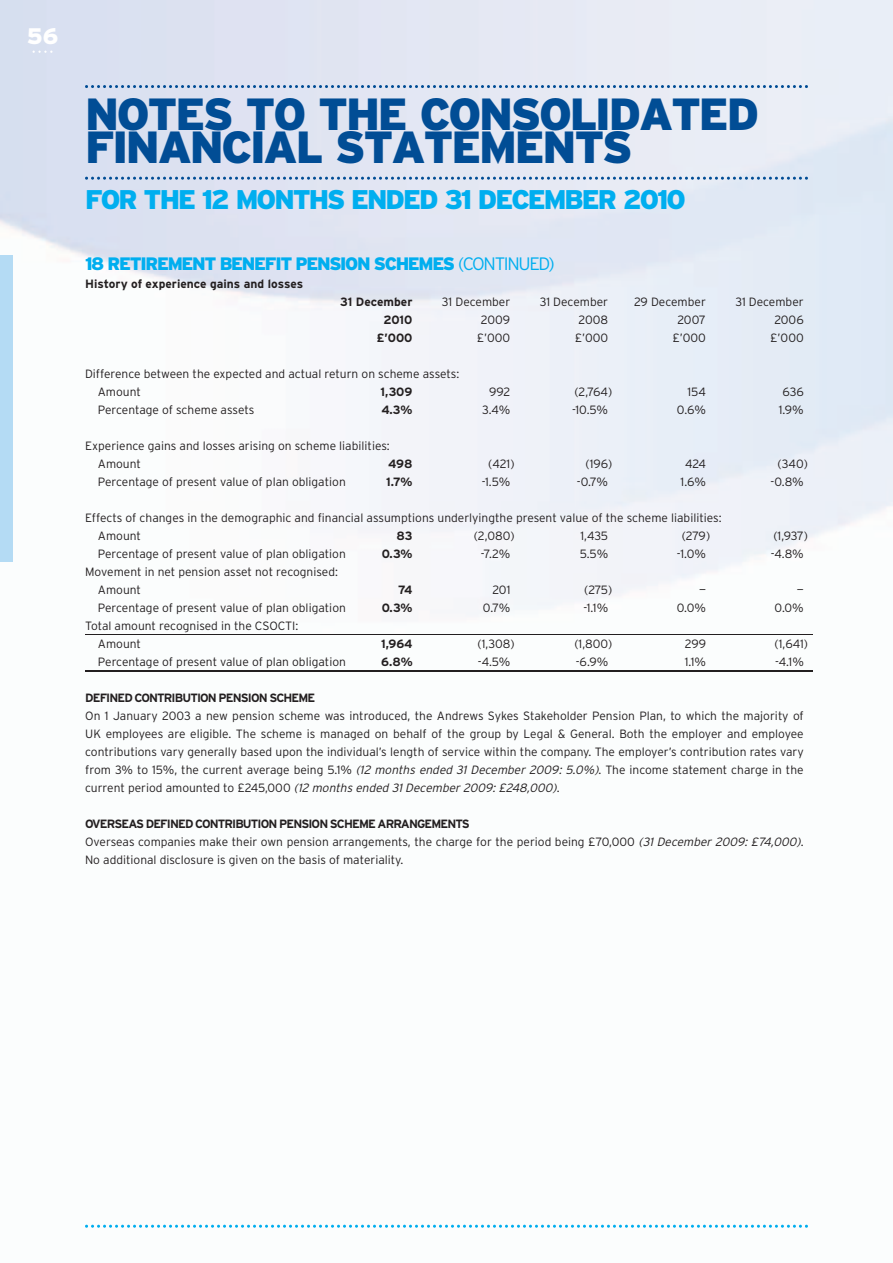
<style>
.page{position:relative;width:893px;height:1263px;background:#fff}
.page>*{position:absolute;margin:0;border:0;box-sizing:border-box;transform-origin:0 0}
.t1{font:900 45px/33px "Interstate";letter-spacing:-.05em;color:#014d95}
.t2{font:900 27px "Interstate";letter-spacing:-.075em;color:#00aeef}
.t3{font:900 22.5px "Interstate";color:#fff}
.t4{font:900 18px "Interstate";letter-spacing:-.075em;color:#00aeef}
.t5{font:300 12px/18px "Interstate";color:#231f20}
.t6{font:700 12px "Interstate";letter-spacing:-.01em;color:#231f20}
.t7{font:700 12px "Interstate";letter-spacing:-.075em;color:#231f20}
.s1{font-weight:300}
.s2{font-style:italic}
.s3{font-weight:700}
</style>
<div class="page">
<img style="left:0;top:0;width:893px;height:1225px">
<svg style="left:85px;top:1225px;width:723px;height:3px"></svg>
<svg style="left:33px;top:51px;width:20px;height:2px"></svg>
<div style="left:0;top:255px;width:13px;height:306px;background:#b4dbf4"></div>
<svg style="left:85px;top:85px;width:723px;height:3px;background:#8babce"></svg>
<svg style="left:85px;top:177px;width:723px;height:3px;background:#8fadd0"></svg>
<hr style="left:85px;top:635px;width:727px;height:1px;background:#231f20">
<hr style="left:85px;top:671px;width:727px;height:1px;background:#231f20">
<h3 class="t3" style="left:27px;top:22px;width:33px">56</h3>
<h1 class="t1" style="left:85px;top:97px;width:676px">NOTES TO THE CONSOLIDATED<br>FINANCIAL STATEMENTS</h1>
<h2 class="t2" style="left:85px;top:183px;width:602px">FOR THE 12 MONTHS ENDED 31 DECEMBER 2010</h2>
<h3 class="t4" style="left:85px;top:252px;width:471px">18 RETIREMENT BENEFIT PENSION SCHEMES <span class="s1">(CONTINUED)</span></h3>
<p class="t6" style="left:85px;top:276px;width:220px">history of experience gains and losses</p>
<p class="t6" style="left:340px;top:294px;width:74px">31 December</p>
<p class="t5" style="left:442px;top:292px;width:70px">31 December</p>
<p class="t5" style="left:540px;top:292px;width:70px">31 December</p>
<p class="t5" style="left:634px;top:292px;width:73px">29 December</p>
<p class="t5" style="left:735px;top:292px;width:70px">31 December</p>
<p class="t6" style="left:383px;top:312px;width:31px">2010</p>
<p class="t5" style="left:481px;top:310px;width:31px">2009</p>
<p class="t5" style="left:578px;top:310px;width:31px">2008</p>
<p class="t5" style="left:677px;top:310px;width:30px">2007</p>
<p class="t5" style="left:774px;top:310px;width:31px">2006</p>
<p class="t6" style="left:376px;top:330px;width:38px">£’000</p>
<p class="t5" style="left:477px;top:328px;width:35px">£’000</p>
<p class="t5" style="left:575px;top:328px;width:35px">£’000</p>
<p class="t5" style="left:672px;top:328px;width:35px">£’000</p>
<p class="t5" style="left:770px;top:328px;width:35px">£’000</p>
<p class="t5" style="left:98px;top:364px;width:363px;text-indent:-13px">Difference between the expected and actual return on scheme assets:<br>Amount</p>
<p class="t6" style="left:381px;top:384px;width:33px">1,309</p>
<p class="t5" style="left:489px;top:382px;width:23px">992</p>
<p class="t5" style="left:574px;top:382px;width:39px">(2,764)</p>
<p class="t5" style="left:687px;top:382px;width:20px">154</p>
<p class="t5" style="left:782px;top:382px;width:23px">636</p>
<p class="t5" style="left:98px;top:400px;width:158px">Percentage of scheme assets</p>
<p class="t6" style="left:381px;top:402px;width:33px">4.3%</p>
<p class="t5" style="left:482px;top:400px;width:30px">3.4%</p>
<p class="t5" style="left:572px;top:400px;width:38px">-10.5%</p>
<p class="t5" style="left:677px;top:400px;width:31px">0.6%</p>
<p class="t5" style="left:779px;top:400px;width:27px">1.9%</p>
<p class="t5" style="left:98px;top:436px;width:293px;text-indent:-13px">Experience gains and losses arising on scheme liabilities:<br>Amount</p>
<p class="t6" style="left:388px;top:456px;width:26px">498</p>
<p class="t5" style="left:488px;top:454px;width:28px">(421)</p>
<p class="t5" style="left:586px;top:454px;width:28px">(196)</p>
<p class="t5" style="left:685px;top:454px;width:22px">424</p>
<p class="t5" style="left:778px;top:454px;width:32px">(340)</p>
<p class="t5" style="left:98px;top:472px;width:249px">Percentage of present value of plan obligation</p>
<p class="t6" style="left:386px;top:474px;width:28px">1.7%</p>
<p class="t5" style="left:482px;top:472px;width:30px">-1.5%</p>
<p class="t5" style="left:577px;top:472px;width:33px">-0.7%</p>
<p class="t5" style="left:681px;top:472px;width:27px">1.6%</p>
<p class="t5" style="left:771px;top:472px;width:35px">-0.8%</p>
<p class="t5" style="left:98px;top:508px;width:625px;text-indent:-13px">Effects of changes in the demographic and financial assumptions underlyingthe present value of the scheme liabilities:<br>Amount</p>
<p class="t6" style="left:396px;top:528px;width:18px">83</p>
<p class="t5" style="left:474px;top:526px;width:42px">(2,080)</p>
<p class="t5" style="left:580px;top:526px;width:29px">1,435</p>
<p class="t5" style="left:682px;top:526px;width:30px">(279)</p>
<p class="t5" style="left:773px;top:526px;width:36px">(1,937)</p>
<p class="t5" style="left:98px;top:544px;width:249px">Percentage of present value of plan obligation</p>
<p class="t6" style="left:382px;top:546px;width:32px">0.3%</p>
<p class="t5" style="left:481px;top:544px;width:31px">-7.2%</p>
<p class="t5" style="left:580px;top:544px;width:30px">5.5%</p>
<p class="t5" style="left:677px;top:544px;width:31px">-1.0%</p>
<p class="t5" style="left:771px;top:544px;width:35px">-4.8%</p>
<p class="t5" style="left:98px;top:562px;width:242px;text-indent:-13px">Movement in net pension asset not recognised:<br>Amount</p>
<p class="t6" style="left:398px;top:582px;width:16px">74</p>
<p class="t5" style="left:492px;top:580px;width:20px">201</p>
<p class="t5" style="left:584px;top:580px;width:30px">(275)</p>
<p class="t5" style="left:699px;top:580px;width:8px">—</p>
<p class="t5" style="left:797px;top:580px;width:8px">—</p>
<p class="t5" style="left:98px;top:598px;width:249px">Percentage of present value of plan obligation</p>
<p class="t6" style="left:382px;top:600px;width:32px">0.3%</p>
<p class="t5" style="left:483px;top:598px;width:29px">0.7%</p>
<p class="t5" style="left:583px;top:598px;width:26px">-1.1%</p>
<p class="t5" style="left:677px;top:598px;width:31px">0.0%</p>
<p class="t5" style="left:775px;top:598px;width:31px">0.0%</p>
<p class="t5" style="left:98px;top:616px;width:202px;text-indent:-13px">Total amount recognised in the CSOCTI:<br>Amount</p>
<p class="t6" style="left:381px;top:636px;width:33px">1,964</p>
<p class="t5" style="left:477px;top:634px;width:39px">(1,308)</p>
<p class="t5" style="left:574px;top:634px;width:40px">(1,800)</p>
<p class="t5" style="left:685px;top:634px;width:23px">299</p>
<p class="t5" style="left:775px;top:634px;width:35px">(1,641)</p>
<p class="t5" style="left:98px;top:652px;width:249px">Percentage of present value of plan obligation</p>
<p class="t6" style="left:381px;top:654px;width:33px">6.8%</p>
<p class="t5" style="left:478px;top:652px;width:34px">-4.5%</p>
<p class="t5" style="left:576px;top:652px;width:34px">-6.9%</p>
<p class="t5" style="left:685px;top:652px;width:23px">1.1%</p>
<p class="t5" style="left:775px;top:652px;width:30px">-4.1%</p>
<p class="t7" style="left:85px;top:690px;width:232px">DEFINED CONTRIBUTION PENSION SChEME</p>
<p class="t5" style="left:85px;top:706px;width:720px;text-align:justify">On 1 January 2003 a new pension scheme was introduced, the Andrews Sykes Stakeholder Pension Plan, to which the majority of UK employees are eligible. The scheme is managed on behalf of the group by Legal &amp; General. Both the employer and employee contributions vary generally based upon the individual’s length of service within the company. The employer’s contribution rates vary from 3% to 15%, the current average being 5.1% <span class="s2">(12 months ended 31 December 2009: 5.0%)</span>. The income statement charge in the c u r r e n t p e r i o d a m o u n t e d t o £ 24 5 , 0 0 0 <span class="s2">(12 monthsended 31December2009:£248,000)</span>.</p>
<p class="t5" style="left:85px;top:814px;width:720px"><span class="s3">OvERSEAS DEFINED CONTRIBUTION PENSION SChEME ARRANGEMENTS<br></span>Overseas companies make their own pension arrangements, the charge for the period being £70,000 <span class="s2">(31December2009:£74,000)</span>.<br>No additional disclosure is given on the basis of materiality.</p>
</div>
